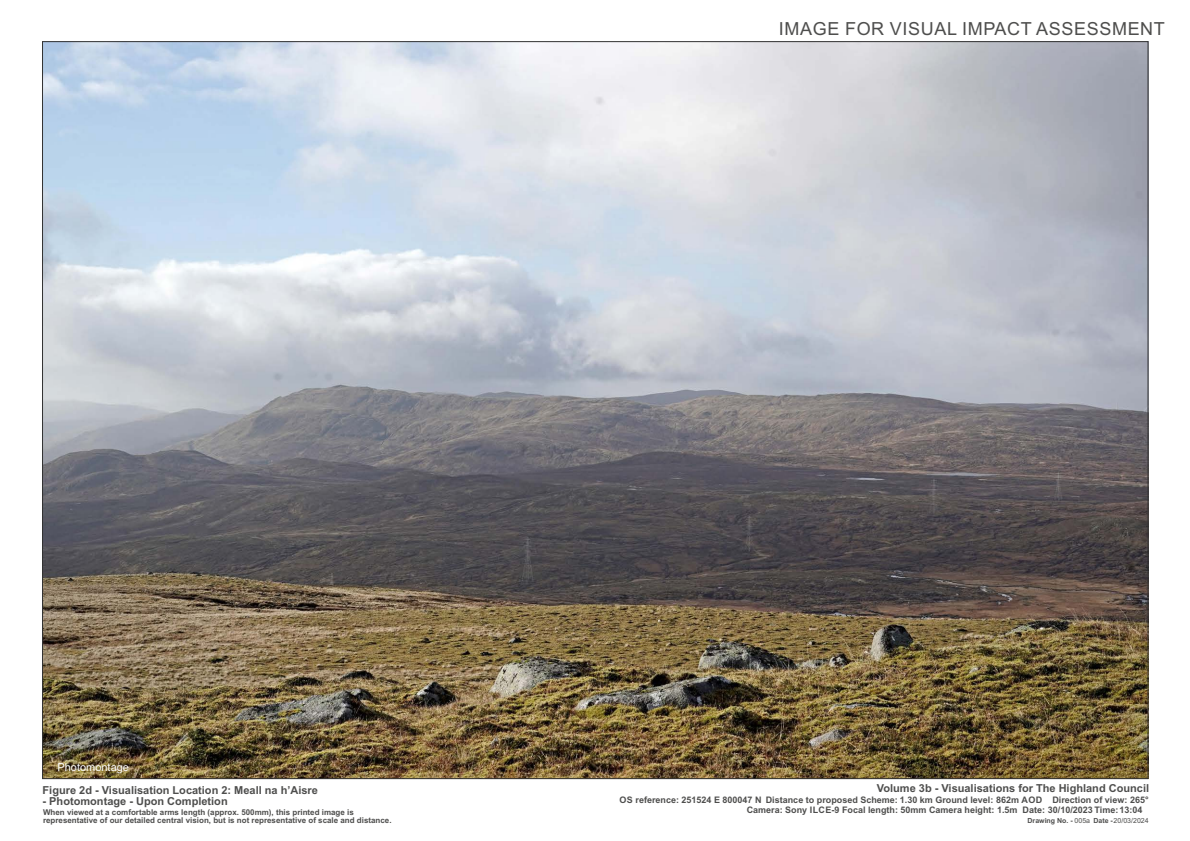
<style>
.page{position:relative;width:1190px;height:841px;background:#fff}
.page>*{position:absolute;margin:0;border:0;box-sizing:border-box;transform-origin:0 0}
.t1{font:18px "Arial";letter-spacing:.035em;color:#4e4e4d}
.t2{font:700 11px "Arial";color:#4e4e4d}
.t3{font:11px "Arial";color:#fff}
.t4{font:700 9px/10.1px "Arial";color:#4e4e4d}
.t5{font:700 8px/8px "Arial";color:#4e4e4d}
.t6{font:700 7px "Arial";color:#4e4e4d}
.t7{font:7px "Arial";color:#4e4e4d}
.s1{font-weight:400}
.s2{font-weight:700}
</style>
<div class="page">
<img style="left:44px;top:43px;width:1103px;height:734px">
<h1 class="t1" style="left:779px;top:21px;width:388px">IMAGE FOR VISUAL IMPACT ASSESSMENT</h1>
<p class="t3" style="left:57px;top:763px;width:73px">Photomontage</p>
<p class="t2" style="left:43px;top:786px;width:277px">Figure 2d - Visualisation Location 2: Meall na h’Aisre</p>
<p class="t2" style="left:43px;top:797px;width:187px">- Photomontage - Upon Completion</p>
<p class="t5" style="left:43px;top:809px;width:350px">When viewed at a comfortable arms length (approx. 500mm), this printed image is representative of our detailed central vision, but is not representative of scale and distance.</p>
<p class="t2" style="left:877px;top:784px;width:274px">Volume 3b - Visualisations for The Highland Council</p>
<p class="t4" style="left:747px;top:795px;width:403px;text-indent:-127px">OS reference: 251524 E 800047 N Distance to proposed Scheme: 1.30 km Ground level: 862m AOD Direction of view: 265°<br>Camera: Sony ILCE-9 Focal length: 50mm Camera height: 1.5m Date: 30/10/2023 Time:13:04</p>
<p class="t6" style="left:1028px;top:818px;width:64px">Drawing No. - <span class="s1">005a</span></p>
<p class="t7" style="left:1093px;top:818px;width:57px"><span class="s2">Date -</span>20/03/2024</p>
</div>
